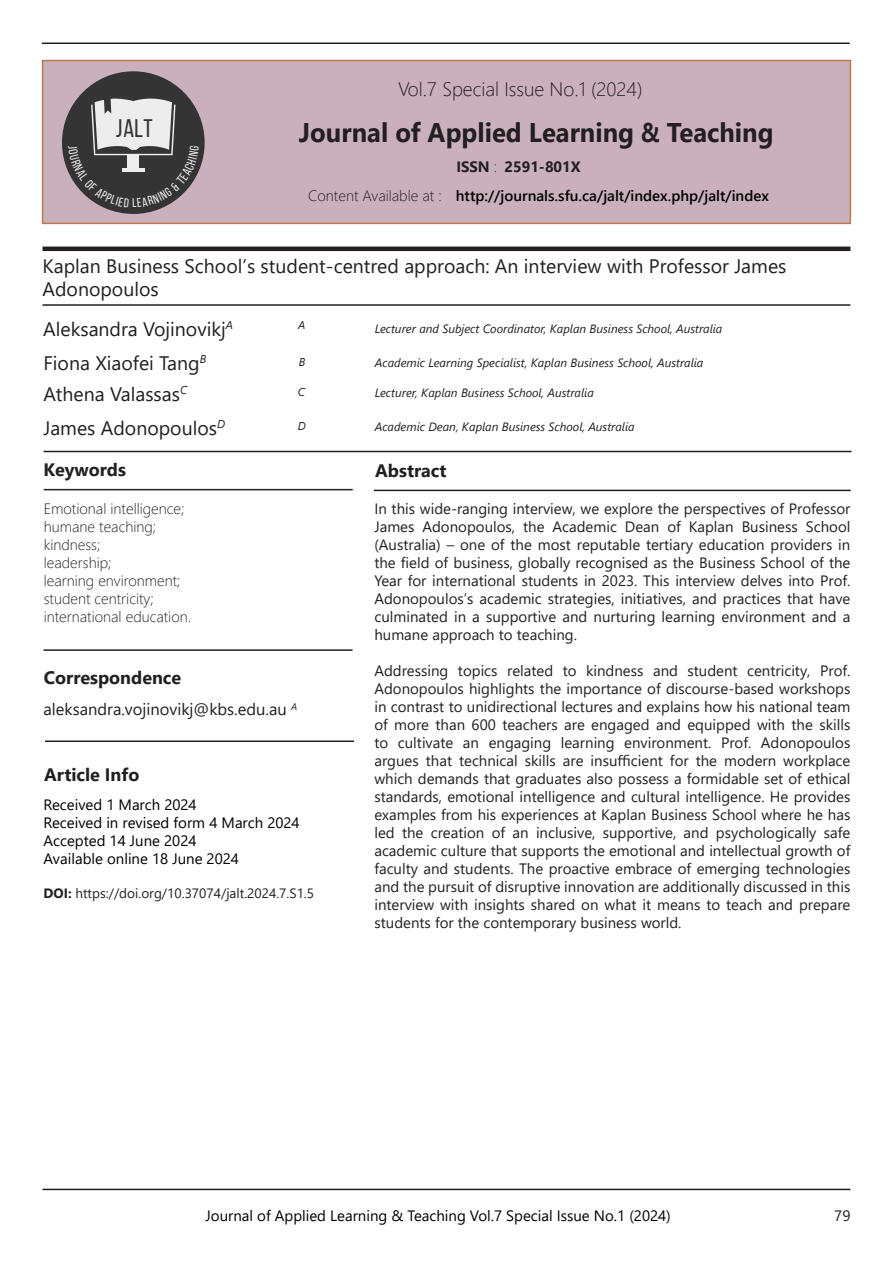
<style>
.page{position:relative;width:893px;height:1263px;background:#fff}
.page>*{position:absolute;margin:0;border:0;box-sizing:border-box;transform-origin:0 0}
.t1{font:700 27px "Segoe UI";color:#231f20;scale:.95 1}
.t2{font:25.5px "Bebas Neue";color:#343434}
.t3{font:19.5px/23.4px "Segoe UI";color:#231f20}
.t4{font:300 19.5px "Segoe UI";color:#231f20}
.t5{font:700 18px "Segoe UI";color:#231f20}
.t6{font:16.5px "Segoe UI";color:#231f20}
.t7{font:15px/18px "Segoe UI";color:#231f20;text-align:justify}
.t8{font:15px "Segoe UI";color:#000}
.t9{font:300 15px "Segoe UI";color:#231f20}
.t10{font:600 15px "Segoe UI";color:#000}
.t11{font:700 15px "Segoe UI";color:#231f20}
.t12{font:13.5px "Segoe UI";color:#231f20}
.t13{font:italic 12px "Segoe UI";color:#231f20}
.t14{font:italic 11.4px "Segoe UI";color:#231f20}
.s1{font-weight:300}
.s2{font-weight:700}
</style>
<div class="page">
<hr style="left:43px;top:1189px;width:807px;height:1px;background:#231f20">
<hr style="left:43px;top:304px;width:807px;height:2px;background:#231f20">
<hr style="left:43px;top:247px;width:807px;height:4px;background:#231f20">
<hr style="left:44px;top:451px;width:807px;height:1px;background:#231f20">
<hr style="left:44px;top:489px;width:309px;height:1px;background:#231f20">
<hr style="left:374px;top:490px;width:477px;height:1px;background:#231f20">
<hr style="left:45px;top:740px;width:309px;height:2px;background:#231f20">
<hr style="left:42px;top:43px;width:808px;height:1px;background:#231f20">
<div style="left:42px;top:60px;width:809px;height:164px;background:#caafbd;border:2px solid #ba7a51"></div>
<div style="left:62px;top:71px;width:143px;height:143px;background:#343434;border-radius:50%"></div>
<hr style="left:44px;top:649px;width:309px;height:2px;background:#231f20">
<svg style="left:68px;top:97px;width:131px;height:110px"></svg>
<p class="t2" style="left:116px;top:115px;width:38px">JALT</p>
<p class="t4" style="left:398px;top:71px;width:246px">Vol.7 Special Issue No.1 (2024)</p>
<p class="t1" style="left:299px;top:107px;width:501px">Journal of Applied Learning &amp; Teaching</p>
<p class="t9" style="left:308px;top:182px;width:135px">Content Available at :</p>
<p class="t11" style="left:456px;top:153px;width:42px">ISSN <span class="s1">:</span></p>
<p class="t11" style="left:504px;top:153px;width:78px">2591-801X</p>
<p class="t10" style="left:456px;top:182px;width:315px">http://journals.sfu.ca/jalt/index.php/jalt/index</p>
<p class="t3" style="left:43px;top:253px;width:745px">Kaplan Business School’s student-centred approach: An interview with Professor James<br>Adonopoulos</p>
<p class="t3" style="left:43px;top:315px;width:191px">Aleksandra Vojinovikj<sup>A</sup></p>
<p class="t14" style="left:298px;top:314px;width:9px">A</p>
<p class="t13" style="left:375px;top:317px;width:349px">Lecturer and Subject Coordinator, Kaplan Business School, Australia</p>
<p class="t3" style="left:43px;top:349px;width:164px">Fiona Xiaofei Tang<sup>B</sup></p>
<p class="t14" style="left:299px;top:351px;width:8px">B</p>
<p class="t13" style="left:375px;top:351px;width:330px">Academic Learning Specialist, Kaplan Business School, Australia</p>
<p class="t3" style="left:43px;top:380px;width:145px">Athena Valassas<sup>C</sup></p>
<p class="t14" style="left:298px;top:381px;width:9px">C</p>
<p class="t13" style="left:375px;top:381px;width:221px">Lecturer, Kaplan Business School, Australia</p>
<p class="t3" style="left:43px;top:414px;width:183px">James Adonopoulos<sup>D</sup></p>
<p class="t14" style="left:298px;top:415px;width:10px">D</p>
<p class="t13" style="left:375px;top:415px;width:261px">Academic Dean, Kaplan Business School, Australia</p>
<p class="t5" style="left:44px;top:453px;width:84px">Keywords</p>
<p class="t5" style="left:375px;top:453px;width:73px">Abstract</p>
<p class="t9" style="left:44px;top:495px;width:142px">Emotional intelligence;</p>
<p class="t9" style="left:44px;top:513px;width:114px">humane teaching;</p>
<p class="t9" style="left:44px;top:531px;width:58px">kindness;</p>
<p class="t9" style="left:44px;top:549px;width:69px">leadership;</p>
<p class="t9" style="left:44px;top:567px;width:138px">learning environment;</p>
<p class="t9" style="left:44px;top:585px;width:111px">student centricity;</p>
<p class="t9" style="left:44px;top:603px;width:149px">international education.</p>
<p class="t7" style="left:374px;top:499px;width:478px">In this wide-ranging interview, we explore the perspectives of Professor James Adonopoulos, the Academic Dean of Kaplan Business School (Australia) – one of the most reputable tertiary education providers in the field of business, globally recognised as the Business School of the Year for international students in 2023. This interview delves into Prof.<br>Adonopoulos’s academic strategies, initiatives, and practices that have culminated in a supportive and nurturing learning environment and a humane approach to teaching.</p>
<p class="t7" style="left:374px;top:661px;width:477px">Addressing topics related to kindness and student centricity, Prof.<br>Adonopoulos highlights the importance of discourse-based workshops in contrast to unidirectional lectures and explains how his national team of more than 600 teachers are engaged and equipped with the skills to cultivate an engaging learning environment. Prof. Adonopoulos argues that technical skills are insufficient for the modern workplace which demands that graduates also possess a formidable set of ethical standards, emotional intelligence and cultural intelligence. He provides examples from his experiences at Kaplan Business School where he has led the creation of an inclusive, supportive, and psychologically safe academic culture that supports the emotional and intellectual growth of faculty and students. The proactive embrace of emerging technologies and the pursuit of disruptive innovation are additionally discussed in this interview with insights shared on what it means to teach and prepare students for the contemporary business world.</p>
<p class="t5" style="left:44px;top:660px;width:139px">Correspondence</p>
<p class="t6" style="left:44px;top:694px;width:255px">aleksandra.vojinovikj@kbs.edu.au <sup>A</sup></p>
<p class="t5" style="left:44px;top:757px;width:97px">Article Info</p>
<p class="t8" style="left:44px;top:790px;width:155px">Received 1 March 2024</p>
<p class="t8" style="left:44px;top:808px;width:258px">Received in revised form 4 March 2024</p>
<p class="t8" style="left:44px;top:826px;width:154px">Accepted 14 June 2024</p>
<p class="t8" style="left:44px;top:844px;width:197px">Available online 18 June 2024</p>
<p class="t12" style="left:44px;top:880px;width:272px"><span class="s2">DOI:</span> https://doi.org/10.37074/jalt.2024.7.S1.5</p>
<p class="t8" style="left:206px;top:1201px;width:467px">Journal of Applied Learning &amp; Teaching Vol.7 Special Issue No.1 (2024)</p>
<p class="t7" style="left:834px;top:1205px;width:18px">79</p>
</div>
